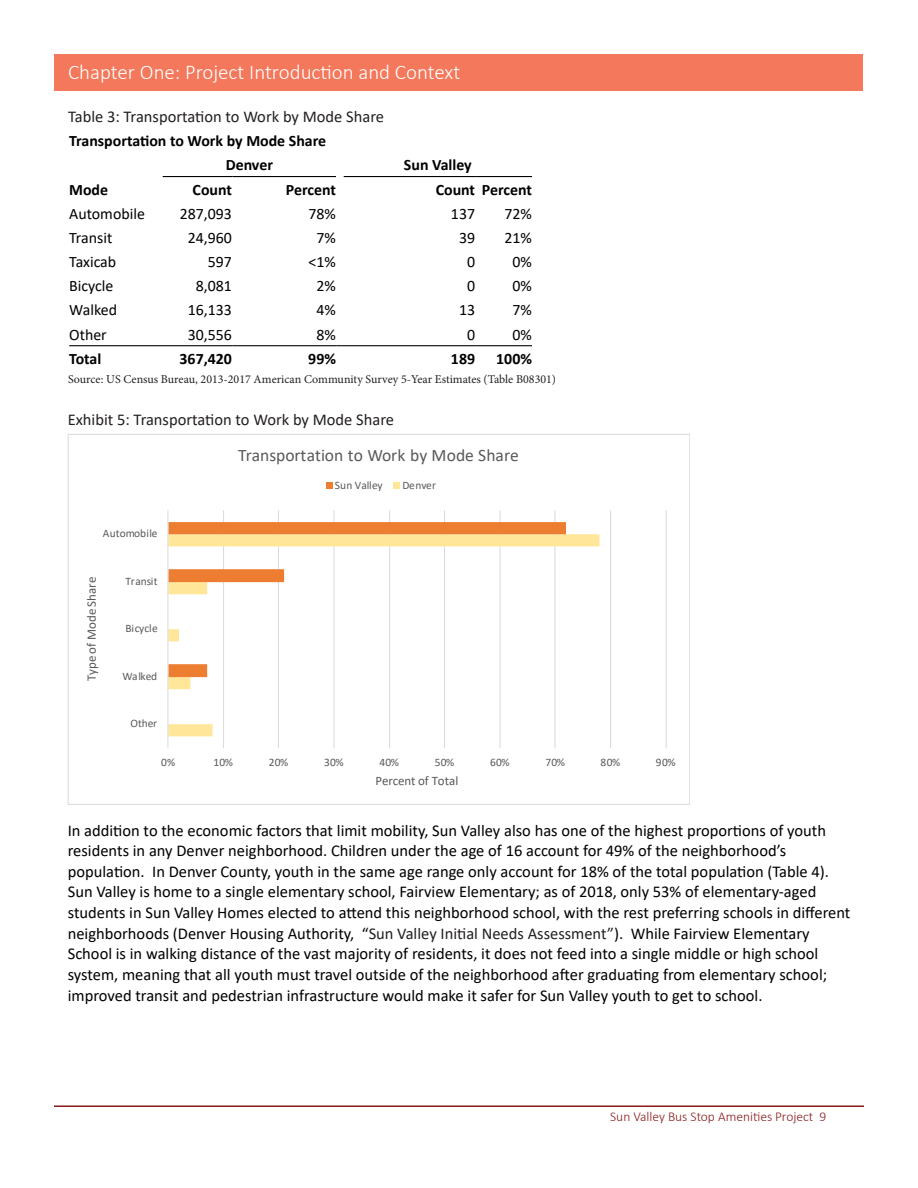
<style>
.page{position:relative;width:918px;height:1188px;background:#fff}
.page>*{position:absolute;margin:0;border:0;box-sizing:border-box;transform-origin:0 0}
.t1{font:300 21px "Calibri";color:#fff}
.t2{font:17.55px "Calibri";color:#595959}
.t3{font:16.5px/20.7px "Calibri";color:#000}
.t4{font:16.5px "Calibri";color:#231f20}
.t5{font:15.9px "Calibri";color:#000}
.t6{font:700 15.9px "Calibri";color:#000}
.t7{font:300 13.5px "Calibri";color:#8a1b1c}
.t8{font:12.9px "Calibri";letter-spacing:.005em;color:#595959}
.t9{font:12px "Minion Pro";color:#231f20}
.t10{font:11.4px "Calibri";letter-spacing:.01em;color:#595959}
.s1{color:#231f20}
</style>
<div class="page">
<div style="left:55px;top:55px;width:808px;height:36px;background:#f3785c"></div>
<hr style="left:54px;top:1106px;width:810px;height:1px;background:#8a1b1c">
<hr style="left:223px;top:510px;width:1px;height:238px;background:#d9d9d9">
<hr style="left:278px;top:510px;width:1px;height:238px;background:#d9d9d9">
<hr style="left:334px;top:510px;width:1px;height:238px;background:#d9d9d9">
<hr style="left:389px;top:510px;width:1px;height:238px;background:#d9d9d9">
<hr style="left:444px;top:510px;width:1px;height:238px;background:#d9d9d9">
<hr style="left:500px;top:510px;width:1px;height:238px;background:#d9d9d9">
<hr style="left:555px;top:510px;width:1px;height:238px;background:#d9d9d9">
<hr style="left:610px;top:510px;width:1px;height:238px;background:#d9d9d9">
<hr style="left:666px;top:510px;width:1px;height:238px;background:#d9d9d9">
<svg style="left:169px;top:534px;width:431px;height:202px"></svg>
<svg style="left:169px;top:522px;width:397px;height:155px"></svg>
<hr style="left:168px;top:510px;width:1px;height:238px;background:#d9d9d9">
<svg style="left:326px;top:483px;width:6px;height:6px"></svg>
<svg style="left:394px;top:483px;width:6px;height:6px"></svg>
<hr style="left:163px;top:176px;width:70px;height:1px;background:#000">
<hr style="left:233px;top:176px;width:103px;height:1px;background:#000">
<hr style="left:344px;top:176px;width:132px;height:1px;background:#000">
<hr style="left:476px;top:176px;width:56px;height:1px;background:#000">
<hr style="left:69px;top:345px;width:93px;height:1px;background:#000">
<hr style="left:162px;top:345px;width:71px;height:1px;background:#000">
<hr style="left:233px;top:345px;width:104px;height:1px;background:#000">
<hr style="left:343px;top:345px;width:133px;height:1px;background:#000">
<hr style="left:476px;top:345px;width:56px;height:1px;background:#000">
<p class="t1" style="left:68px;top:59px;width:394px">Chapter One: Project Introduction and Context</p>
<p class="t4" style="left:68px;top:105px;width:318px">Table 3: Transportation to Work by Mode Share</p>
<p class="t6" style="left:69px;top:130px;width:259px">Transportation to Work by Mode Share</p>
<p class="t6" style="left:226px;top:154px;width:49px">Denver</p>
<p class="t6" style="left:404px;top:154px;width:69px">Sun Valley</p>
<p class="t6" style="left:69px;top:178px;width:40px">Mode</p>
<p class="t6" style="left:193px;top:178px;width:41px">Count</p>
<p class="t6" style="left:286px;top:178px;width:52px">Percent</p>
<p class="t6" style="left:436px;top:178px;width:98px">Count Percent</p>
<p class="t5" style="left:69px;top:202px;width:77px">Automobile</p>
<p class="t5" style="left:180px;top:202px;width:54px">287,093</p>
<p class="t5" style="left:309px;top:202px;width:29px">78%</p>
<p class="t5" style="left:451px;top:202px;width:26px">137</p>
<p class="t5" style="left:505px;top:202px;width:29px">72%</p>
<p class="t5" style="left:69px;top:227px;width:45px">Transit</p>
<p class="t5" style="left:188px;top:227px;width:46px">24,960</p>
<p class="t5" style="left:317px;top:227px;width:21px">7%</p>
<p class="t5" style="left:459px;top:227px;width:18px">39</p>
<p class="t5" style="left:505px;top:227px;width:29px">21%</p>
<p class="t5" style="left:69px;top:251px;width:49px">Taxicab</p>
<p class="t5" style="left:208px;top:251px;width:26px">597</p>
<p class="t5" style="left:309px;top:251px;width:29px">&lt;1%</p>
<p class="t5" style="left:467px;top:251px;width:10px">0</p>
<p class="t5" style="left:513px;top:251px;width:21px">0%</p>
<p class="t5" style="left:69px;top:275px;width:46px">Bicycle</p>
<p class="t5" style="left:196px;top:275px;width:38px">8,081</p>
<p class="t5" style="left:317px;top:275px;width:21px">2%</p>
<p class="t5" style="left:467px;top:275px;width:10px">0</p>
<p class="t5" style="left:513px;top:275px;width:21px">0%</p>
<p class="t5" style="left:69px;top:299px;width:49px">Walked</p>
<p class="t5" style="left:188px;top:299px;width:46px">16,133</p>
<p class="t5" style="left:317px;top:299px;width:21px">4%</p>
<p class="t5" style="left:459px;top:299px;width:18px">13</p>
<p class="t5" style="left:513px;top:299px;width:21px">7%</p>
<p class="t5" style="left:69px;top:323px;width:39px">Other</p>
<p class="t5" style="left:188px;top:323px;width:46px">30,556</p>
<p class="t5" style="left:317px;top:323px;width:21px">8%</p>
<p class="t5" style="left:467px;top:323px;width:10px">0</p>
<p class="t5" style="left:513px;top:323px;width:21px">0%</p>
<p class="t6" style="left:69px;top:347px;width:34px">Total</p>
<p class="t6" style="left:180px;top:347px;width:54px">367,420</p>
<p class="t6" style="left:308px;top:347px;width:29px">99%</p>
<p class="t6" style="left:451px;top:347px;width:26px">189</p>
<p class="t6" style="left:496px;top:347px;width:37px">100%</p>
<p class="t9" style="left:68px;top:371px;width:490px">Source: US Census Bureau, 2013-2017 American Community Survey 5-Year Estimates (Table B08301)</p>
<p class="t4" style="left:68px;top:408px;width:328px">Exhibit 5: Transportation to Work by Mode Share</p>
<p class="t10" style="left:103px;top:526px;width:56px">Automobile</p>
<p class="t8" style="left:83px;top:681px;width:106px;rotate:-90deg">Type of Mode Share</p>
<p class="t10" style="left:126px;top:573px;width:34px">Transit</p>
<p class="t10" style="left:126px;top:621px;width:34px">Bicycle</p>
<p class="t10" style="left:122px;top:668px;width:36px">Walked</p>
<p class="t10" style="left:130px;top:716px;width:28px">Other</p>
<p class="t2" style="left:238px;top:443px;width:282px">Transportation to Work by Mode Share</p>
<p class="t10" style="left:335px;top:477px;width:49px">Sun Valley</p>
<p class="t10" style="left:402px;top:477px;width:35px">Denver</p>
<p class="t10" style="left:161px;top:754px;width:16px">0%</p>
<p class="t10" style="left:214px;top:754px;width:21px">10%</p>
<p class="t10" style="left:269px;top:754px;width:21px">20%</p>
<p class="t10" style="left:324px;top:754px;width:21px">30%</p>
<p class="t10" style="left:379px;top:754px;width:21px">40%</p>
<p class="t10" style="left:435px;top:754px;width:21px">50%</p>
<p class="t10" style="left:490px;top:754px;width:21px">60%</p>
<p class="t10" style="left:545px;top:754px;width:21px">70%</p>
<p class="t10" style="left:601px;top:754px;width:21px">80%</p>
<p class="t10" style="left:656px;top:754px;width:21px">90%</p>
<p class="t8" style="left:375px;top:772px;width:84px">Percent of Total</p>
<p class="t3" style="left:68px;top:819px;width:784px">In addition to the economic factors that limit mobility, Sun Valley also has one of the highest proportions of youth residents in any Denver neighborhood. Children under the age of 16 account for 49% of the neighborhood’s population. In Denver County, youth in the same age range only account for 18% of the total population (Table 4).<br>Sun Valley is home to a single elementary school, Fairview Elementary; as of 2018, only 53% of elementary-aged students in Sun Valley Homes elected to attend this neighborhood school, with the rest preferring schools in different neighborhoods (Denver Housing Authority, “<span class="s1">Sun Valley Initial Needs Assessment”</span>). While Fairview Elementary School is in walking distance of the vast majority of residents, it does not feed into a single middle or high school system, meaning that all youth must travel outside of the neighborhood after graduating from elementary school; improved transit and pedestrian infrastructure would make it safer for Sun Valley youth to get to school.</p>
<p class="t7" style="left:610px;top:1109px;width:218px">Sun Valley Bus Stop Amenities Project 9</p>
</div>
